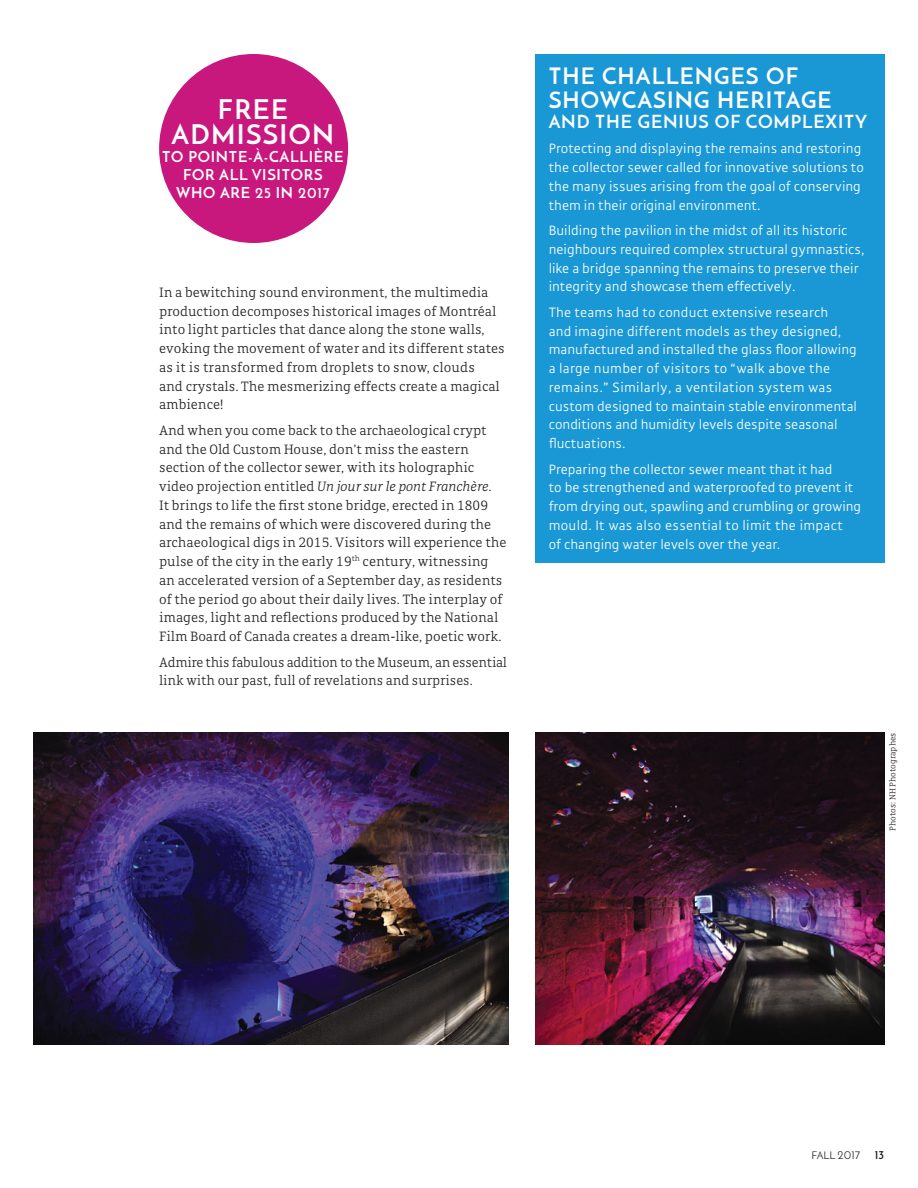
<style>
.page{position:relative;width:918px;height:1188px;background:#fff}
.page>*{position:absolute;margin:0;border:0;box-sizing:border-box;transform-origin:0 0}
.t1{font:700 27px/25.5px "Josefin Sans";letter-spacing:.05em;color:#fff;text-align:center}
.t2{font:700 22.5px/24px "Josefin Sans";letter-spacing:.05em;color:#fff}
.t3{font:700 18px "Josefin Sans";letter-spacing:.05em;color:#fff}
.t4{font:700 15px/18px "Josefin Sans";letter-spacing:.05em;color:#fff;text-align:center}
.t5{font:300 14.7px/18.8px "Gak Serif";color:#231f20}
.t6{font:300 14.7px/18.8px "Gak Sans";color:#fff}
.t7{font:10.5px "Josefin Sans";color:#231f20}
.t8{font:300 9px "Gak Serif";color:#231f20}
.s1{font-style:italic}
.s2{font-size:11.7px}
.s3{font-weight:700;font-size:12px}
</style>
<div class="page">
<div style="left:535px;top:54px;width:349px;height:508px;background:#1a98d6"></div>
<img style="left:34px;top:733px;width:474px;height:312px">
<img style="left:535px;top:733px;width:349px;height:312px">
<div style="left:159px;top:54px;width:189px;height:189px;background:#c9187d;border-radius:50%"></div>
<h1 class="t1" style="left:172px;top:96px;width:164px">FREE<br>ADMISSION</h1>
<p class="t4" style="left:162px;top:148px;width:183px">TO POINTE-À-CALLIÈRE<br>FOR ALL VISITORS<br>WHO ARE 25 IN 2017</p>
<p class="t5" style="left:159px;top:283px;width:347px">In a bewitching sound environment, the multimedia production decomposes historical images of Montréal into light particles that dance along the stone walls, evoking the movement of water and its different states as it is transformed from droplets to snow, clouds<br>and crystals. The mesmerizing effects create a magical ambience!</p>
<p class="t5" style="left:159px;top:421px;width:349px">And when you come back to the archaeological crypt and the Old Custom House, don’t miss the eastern section of the collector sewer, with its holographic video projection entitled <span class="s1">Un jour sur le pont Franchère</span>.<br>It brings to life the first stone bridge, erected in 1809 and the remains of which were discovered during the archaeological digs in 2015. Visitors will experience the pulse of the city in the early 19<sup>th</sup> century, witnessing an accelerated version of a September day, as residents of the period go about their daily lives. The interplay of images, light and reflections produced by the National Film Board of Canada creates a dream-like, poetic work.</p>
<p class="t5" style="left:159px;top:653px;width:349px">Admire this fabulous addition to the Museum, an essential link with our past, full of revelations and surprises.</p>
<h2 class="t2" style="left:549px;top:64px;width:284px">THE CHALLENGES OF<br>SHOWCASING HERITAGE</h2>
<p class="t3" style="left:549px;top:110px;width:320px">AND THE GENIUS OF COMPLEXITY</p>
<p class="t6" style="left:549px;top:139px;width:317px">Protecting and displaying the remains and restoring the collector sewer called for innovative solutions to the many issues arising from the goal of conserving them in their original environment.</p>
<p class="t6" style="left:549px;top:221px;width:317px">Building the pavilion in the midst of all its historic neighbours required complex structural gymnastics, like a bridge spanning the remains to preserve their integrity and showcase them effectively.</p>
<p class="t6" style="left:549px;top:303px;width:310px">The teams had to conduct extensive research<br>and imagine different models as they designed, manufactured and installed the glass floor allowing a large number of visitors to “walk above the remains.” Similarly, a ventilation system was custom designed to maintain stable environmental conditions and humidity levels despite seasonal fluctuations.</p>
<p class="t6" style="left:549px;top:460px;width:314px">Preparing the collector sewer meant that it had<br>to be strengthened and waterproofed to prevent it from drying out, spawling and crumbling or growing mould. It was also essential to limit the impact<br>of changing water levels over the year.</p>
<p class="t8" style="left:888px;top:831px;width:99px;rotate:-90deg">Photos: NH Photographes</p>
<p class="t7" style="left:811px;top:1149px;width:74px">FALL <span class="s2">2017</span> <span class="s3">13</span></p>
</div>
